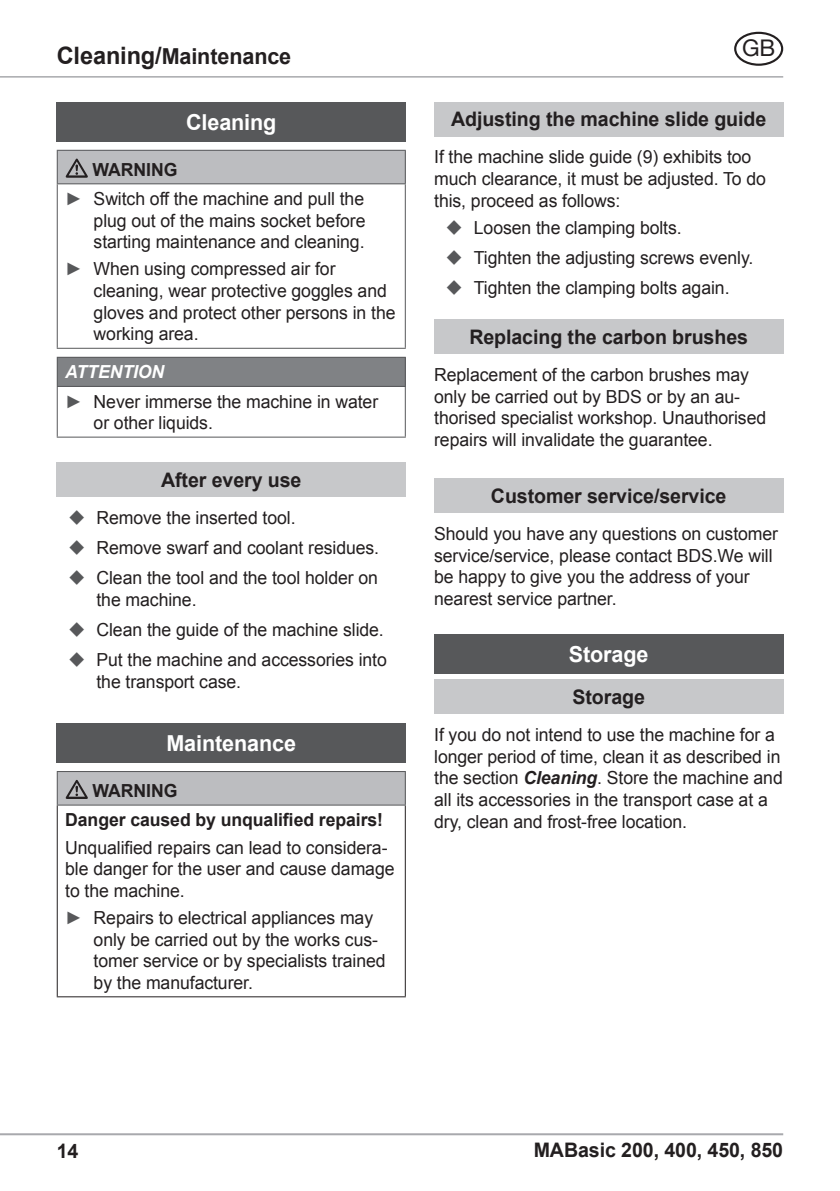
<style>
.page{position:relative;width:840px;height:1191px;background:#fff}
.page>*{position:absolute;margin:0;border:0;box-sizing:border-box;transform-origin:0 0}
.t1{font:23px "Helvetica Neue";color:#231f20}
.t2{font:700 22px "Arial";letter-spacing:-.005em;color:#fff}
.t3{font:700 22px "Arial";letter-spacing:-.005em;color:#231f20}
.t4{font:700 20px "Arial";letter-spacing:-.005em;color:#231f20}
.t5{font:18px/21.6px "Arial";letter-spacing:-.005em;color:#231f20}
.t6{font:700 18px/29.2px "Arial";letter-spacing:-.005em;color:#231f20}
.s1{font-size:24px}
.s2{font-weight:700}
.s3{color:#57585a}
.s4{font-weight:700;font-style:italic;color:#fff}
.s5{font-weight:700;font-style:italic}
</style>
<div class="page">
<hr style="left:0;top:1133px;width:782px;height:2px;background:#a8a9ad">
<hr style="left:0;top:76px;width:782px;height:2px;background:#a8a9ad">
<div style="left:733px;top:32px;width:49px;height:34px;border:2px solid #231f20;border-radius:50%"></div>
<div style="left:57px;top:102px;width:348px;height:40px;background:#57585a"></div>
<div style="left:57px;top:150px;width:348px;height:34px;background:#bcbdc0"></div>
<hr style="left:57px;top:150px;width:348px;height:1px;background:#57585a">
<hr style="left:57px;top:151px;width:1px;height:32px;background:#57585a">
<hr style="left:404px;top:151px;width:1px;height:32px;background:#57585a">
<hr style="left:57px;top:183px;width:348px;height:1px;background:#57585a">
<hr style="left:57px;top:184px;width:1px;height:164px;background:#57585a">
<hr style="left:404px;top:184px;width:1px;height:164px;background:#57585a">
<hr style="left:57px;top:348px;width:348px;height:1px;background:#57585a">
<svg style="left:66px;top:159px;width:22px;height:19px"></svg>
<div style="left:57px;top:357px;width:348px;height:29px;background:#808285"></div>
<hr style="left:57px;top:357px;width:348px;height:1px;background:#57585a">
<svg style="left:57px;top:358px;width:1px;height:28px"></svg>
<hr style="left:57px;top:386px;width:348px;height:1px;background:#57585a">
<hr style="left:57px;top:387px;width:1px;height:49px;background:#57585a">
<hr style="left:404px;top:387px;width:1px;height:49px;background:#57585a">
<hr style="left:57px;top:436px;width:348px;height:1px;background:#57585a">
<div style="left:57px;top:462px;width:348px;height:34px;background:#c7c8ca"></div>
<div style="left:57px;top:723px;width:348px;height:40px;background:#57585a"></div>
<div style="left:57px;top:771px;width:348px;height:34px;background:#bcbdc0"></div>
<hr style="left:57px;top:771px;width:348px;height:1px;background:#57585a">
<hr style="left:57px;top:772px;width:1px;height:32px;background:#57585a">
<hr style="left:404px;top:772px;width:1px;height:32px;background:#57585a">
<hr style="left:57px;top:804px;width:348px;height:1px;background:#57585a">
<hr style="left:57px;top:805px;width:1px;height:191px;background:#231f20">
<hr style="left:404px;top:805px;width:1px;height:191px;background:#231f20">
<hr style="left:57px;top:996px;width:348px;height:1px;background:#231f20">
<svg style="left:66px;top:780px;width:22px;height:19px"></svg>
<div style="left:434px;top:102px;width:348px;height:34px;background:#c7c8ca"></div>
<div style="left:434px;top:320px;width:348px;height:34px;background:#c7c8ca"></div>
<div style="left:434px;top:479px;width:348px;height:34px;background:#c7c8ca"></div>
<div style="left:434px;top:634px;width:348px;height:40px;background:#57585a"></div>
<div style="left:434px;top:680px;width:348px;height:34px;background:#c7c8ca"></div>
<p class="t3" style="left:57px;top:41px;width:236px"><span class="s1">Cleaning/</span>Maintenance</p>
<p class="t2" style="left:186px;top:108px;width:92px">Cleaning</p>
<p class="t5" style="left:65px;top:155px;width:300px;line-height:29.2px;text-indent:27px"><span class="s2">WARNING<br></span><span class="s3">►</span> Switch off the machine and pull the</p>
<p class="t5" style="left:94px;top:210px;width:273px">plug out of the mains socket before starting maintenance and cleaning.</p>
<p class="t5" style="left:94px;top:258px;width:303px;text-indent:-28px"><span class="s3">►</span> When using compressed air for cleaning, wear protective goggles and gloves and protect other persons in the working area.</p>
<p class="t5" style="left:65px;top:358px;width:314px;line-height:29.2px"><span class="s4">ATTENTION<br></span><span class="s3">►</span> Never immerse the machine in water</p>
<p class="t5" style="left:94px;top:412px;width:121px">or other liquids.</p>
<p class="t4" style="left:161px;top:466px;width:142px">After every use</p>
<p class="t5" style="left:96px;top:503px;width:284px;line-height:30px">Remove the inserted tool.<br>Remove swarf and coolant residues.<br>Clean the tool and the tool holder on</p>
<p class="t5" style="left:96px;top:584px;width:292px;line-height:30px">the machine.<br>Clean the guide of the machine slide.<br>Put the machine and accessories into</p>
<p class="t5" style="left:96px;top:670px;width:146px">the transport case.</p>
<p class="t2" style="left:166px;top:729px;width:131px">Maintenance</p>
<p class="t6" style="left:65px;top:776px;width:319px;text-indent:27px">WARNING<br>Danger caused by unqualified repairs!</p>
<p class="t5" style="left:65px;top:836px;width:330px">Unqualified repairs can lead to considera&shy;ble danger for the user and cause damage to the machine.</p>
<p class="t5" style="left:94px;top:907px;width:293px;text-indent:-28px"><span class="s3">►</span> Repairs to electrical appliances may only be carried out by the works cus&shy;tomer service or by specialists trained by the manufacturer.</p>
<p class="t1" style="left:741px;top:34px;width:35px">GB</p>
<p class="t4" style="left:451px;top:106px;width:316px">Adjusting the machine slide guide</p>
<p class="t5" style="left:434px;top:146px;width:333px">If the machine slide guide (9) exhibits too much clearance, it must be adjusted. To do this, proceed as follows:</p>
<p class="t5" style="left:473px;top:213px;width:281px;line-height:30px">Loosen the clamping bolts.<br>Tighten the adjusting screws evenly.<br>Tighten the clamping bolts again.</p>
<p class="t4" style="left:469px;top:323px;width:280px">Replacing the carbon brushes</p>
<p class="t5" style="left:434px;top:364px;width:333px">Replacement of the carbon brushes may only be carried out by BDS or by an au&shy;thorised specialist workshop. Unauthorised repairs will invalidate the guarantee.</p>
<p class="t4" style="left:490px;top:482px;width:237px">Customer service/service</p>
<p class="t5" style="left:434px;top:523px;width:345px">Should you have any questions on customer service/service, please contact BDS.We will be happy to give you the address of your nearest service partner.</p>
<p class="t2" style="left:568px;top:640px;width:81px">Storage</p>
<p class="t4" style="left:572px;top:684px;width:74px">Storage</p>
<p class="t5" style="left:434px;top:724px;width:350px">If you do not intend to use the machine for a longer period of time, clean it as described in the section <span class="s5">Cleaning</span>. Store the machine and all its accessories in the transport case at a dry, clean and frost-free location.</p>
<p class="t4" style="left:57px;top:1137px;width:23px">14</p>
<p class="t4" style="left:533px;top:1137px;width:251px">MABasic 200, 400, 450, 850</p>
</div>
